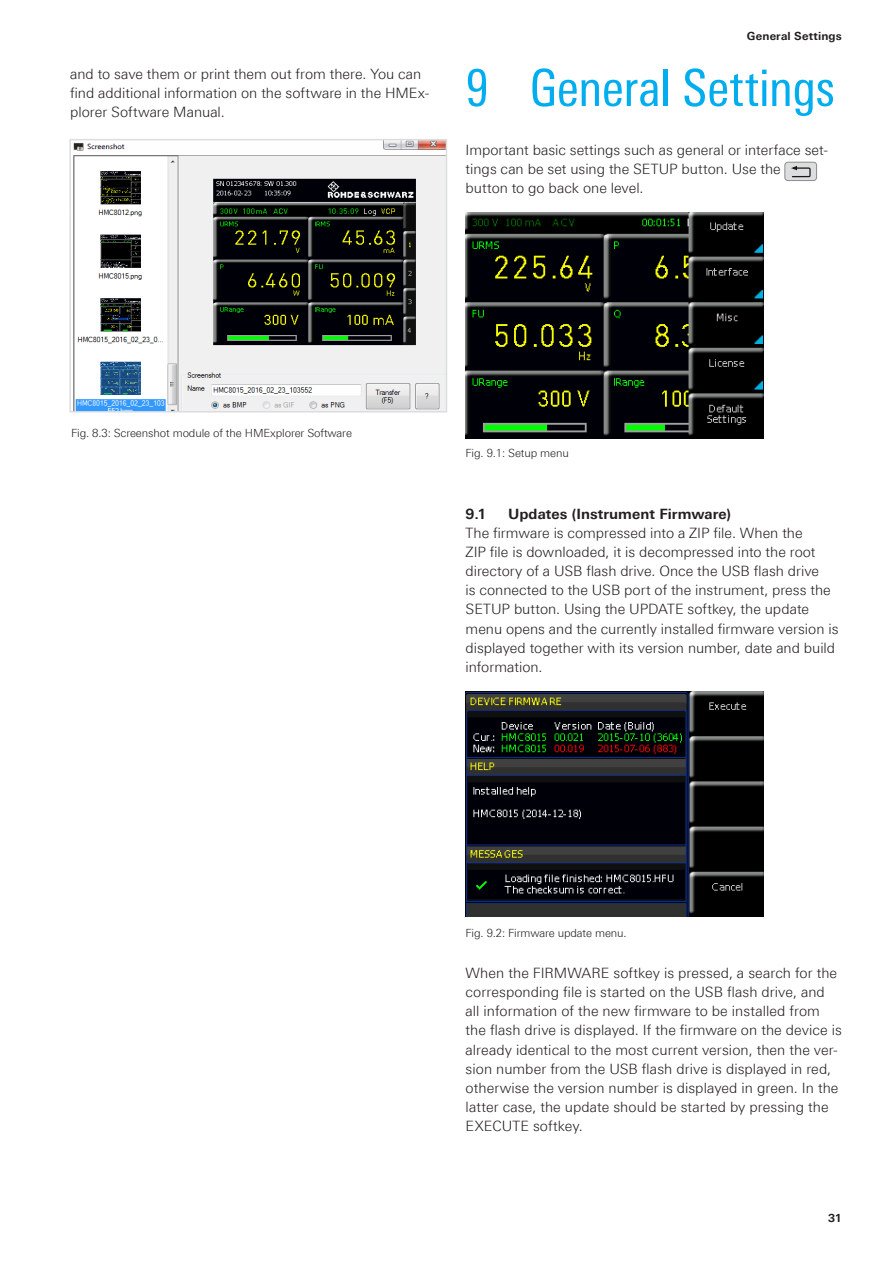
<style>
.page{position:relative;width:893px;height:1263px;background:#fff}
.page>*{position:absolute;margin:0;border:0;box-sizing:border-box;transform-origin:0 0}
.Headline{font:51px "Linotype Univers 420 Cn";letter-spacing:-.01em;color:#00aeef}
.Fließtext{font:300 14.25px/19.2px "Linotype Univers 330";color:#231f20}
.Subheadline{font:700 14.25px "Linotype Univers 630";letter-spacing:.005em;color:#231f20}
.t1{font:300 11.25px "Linotype Univers 330";letter-spacing:-.01em;color:#231f20}
.t2{font:700 11.25px "Linotype Univers 630";letter-spacing:.015em;color:#231f20}
</style>
<div class="page">
<img style="left:73px;top:142px;width:371px;height:268px">
<div style="left:69px;top:139px;width:378px;height:274px;border:2px solid #dcdddf"></div>
<div style="left:785px;top:162px;width:32px;height:19px;background:#dcdddf;border-radius:3px"></div>
<div style="left:785px;top:162px;width:32px;height:19px;border:1px solid #8c8c8c;border-radius:3px"></div>
<svg style="left:791px;top:166px;width:20px;height:11px"></svg>
<img style="left:466px;top:213px;width:297px;height:225px">
<img style="left:466px;top:691px;width:297px;height:225px">
<p class="Fließtext" style="left:70px;top:64px;width:361px">and to save them or print them out from there. You can find additional information on the software in the HMEx&shy;plorer Software Manual.</p>
<p class="t2" style="left:747px;top:29px;width:97px">General Settings</p>
<p class="Headline" style="left:466px;top:58px;width:371px">9 General Settings</p>
<p class="Fließtext" style="left:466px;top:140px;width:364px">Important basic settings such as general or interface set&shy;tings can be set using the SETUP button. Use the<br>button to go back one level.</p>
<p class="t1" style="left:71px;top:427px;width:282px">Fig. 8.3: Screenshot module of the HMExplorer Software</p>
<p class="t1" style="left:466px;top:446px;width:105px">Fig. 9.1: Setup menu</p>
<p class="Subheadline" style="left:466px;top:505px;width:22px">9.1</p>
<p class="Subheadline" style="left:508px;top:505px;width:224px">Updates (Instrument Firmware)</p>
<p class="Fließtext" style="left:466px;top:523px;width:374px">The firmware is compressed into a ZIP file. When the<br>ZIP file is downloaded, it is decompressed into the root directory of a USB flash drive. Once the USB flash drive<br>is connected to the USB port of the instrument, press the SETUP button. Using the UPDATE softkey, the update menu opens and the currently installed firmware version is displayed together with its version number, date and build information.</p>
<p class="t1" style="left:466px;top:926px;width:163px">Fig. 9.2: Firmware update menu.</p>
<p class="Fließtext" style="left:466px;top:963px;width:378px">When the FIRMWARE softkey is pressed, a search for the corresponding file is started on the USB flash drive, and all information of the new firmware to be installed from the flash drive is displayed. If the firmware on the device is already identical to the most current version, then the ver&shy;sion number from the USB flash drive is displayed in red, otherwise the version number is displayed in green. In the latter case, the update should be started by pressing the EXECUTE softkey.</p>
<p class="t2" style="left:828px;top:1211px;width:15px">31</p>
</div>
